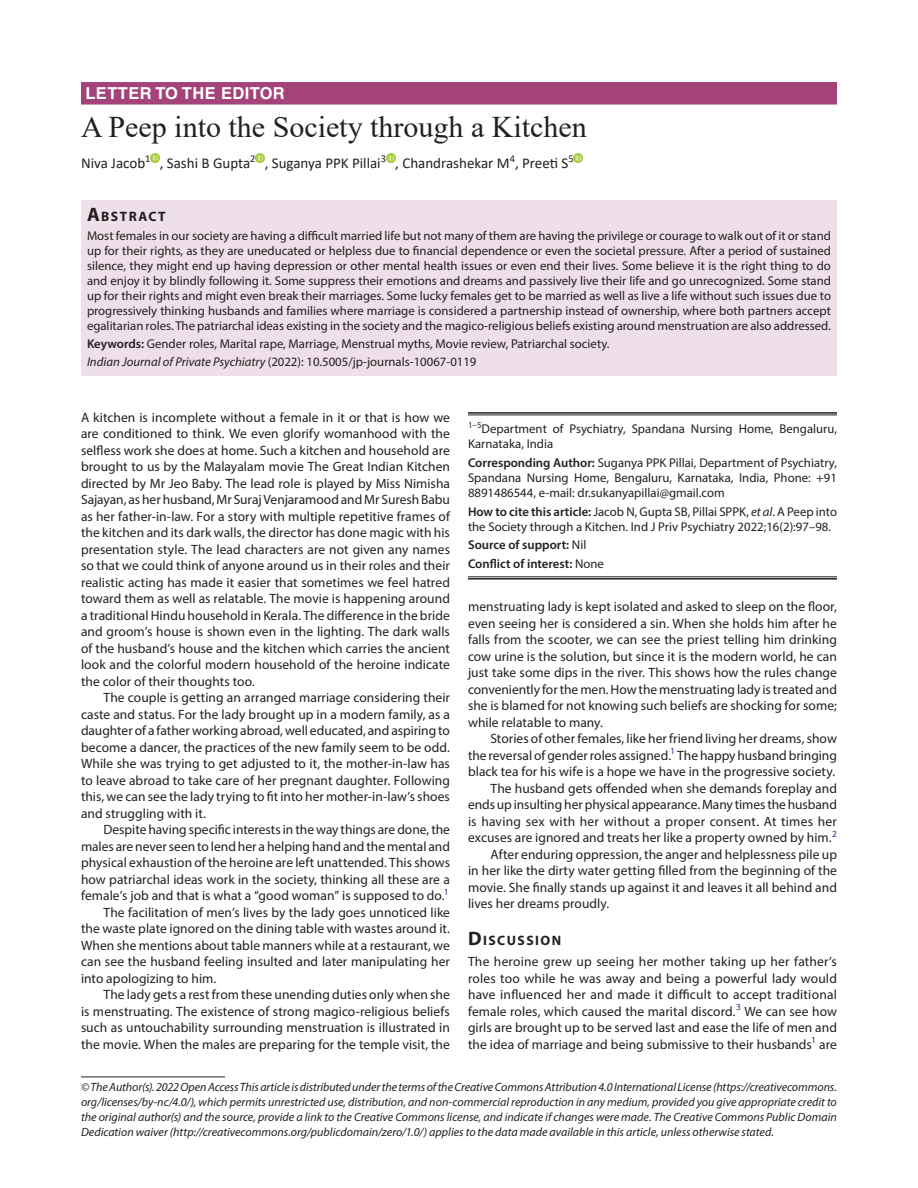
<style>
.page{position:relative;width:918px;height:1188px;background:#fff}
.page>*{position:absolute;margin:0;border:0;box-sizing:border-box;transform-origin:0 0}
.t1{font:30px "Times New Roman";color:#231f20}
.ArticleType{font:700 16.5px "Helvetica LT Std";letter-spacing:.025em;color:#fff}
.AuthorName{font:15px "Calibri";color:#231f20}
.Head-1{font:700 13.65px "Myriad Pro";letter-spacing:.105em;color:#231f20}
.AbstractTitle{font:700 13.65px "Myriad Pro";letter-spacing:.105em;color:#231f20}
.Para-Indent{font:13.5px/16.5px "Myriad Pro";letter-spacing:.005em;color:#231f20;text-align:justify}
.Para-NoIndent{font:13.5px/16.5px "Myriad Pro";letter-spacing:.005em;color:#231f20;text-align:justify}
.Abstract-Para-normal{font:12.75px/15px "Myriad Pro";color:#231f20;text-align:justify}
.Corresponding_Author{font:12.75px/15.3px "Myriad Pro";color:#231f20;text-align:justify}
.How_to_Cite{font:12.75px/15.3px "Myriad Pro";color:#231f20}
.Keywords{font:12.75px "Myriad Pro";color:#231f20}
.Affiliation-first{font:12.75px/15.3px "Myriad Pro";color:#231f20}
.JT_DOI{font:12.75px "Myriad Pro";color:#231f20}
.COI{font:600 12.75px "Myriad Pro";color:#231f20}
.Source{font:600 12.75px "Myriad Pro";color:#231f20}
.FootNote{font:italic 12px/15px "Myriad Pro";color:#231f20;text-align:justify}
.s1{font-size:19.5px}
.s2{font-weight:600}
.s3{font-style:italic}
.s4{font-weight:400}
</style>
<div class="page">
<div style="left:81px;top:82px;width:756px;height:23px;background:#a3437a"></div>
<div style="left:81px;top:200px;width:756px;height:26px;background:#eedfe8"></div>
<div style="left:81px;top:225px;width:756px;height:114px;background:#eedfe8"></div>
<div style="left:81px;top:333px;width:756px;height:24px;background:#eedfe8"></div>
<div style="left:81px;top:351px;width:756px;height:24px;background:#eedfe8"></div>
<svg style="left:151px;top:153px;width:9px;height:9px"></svg>
<svg style="left:256px;top:153px;width:9px;height:9px"></svg>
<svg style="left:386px;top:153px;width:9px;height:9px"></svg>
<svg style="left:574px;top:153px;width:9px;height:9px"></svg>
<hr style="left:81px;top:1077px;width:144px;height:1px;background:#231f20">
<hr style="left:468px;top:412px;width:369px;height:2px;background:#231f20">
<hr style="left:468px;top:415px;width:369px;height:1px;background:#231f20">
<hr style="left:468px;top:577px;width:369px;height:1px;background:#231f20">
<hr style="left:468px;top:578px;width:369px;height:2px;background:#231f20">
<p class="ArticleType" style="left:86px;top:83px;width:201px">LETTER TO THE EDITOR</p>
<p class="t1" style="left:81px;top:106px;width:507px">A Peep into the Society through a Kitchen</p>
<p class="AuthorName" style="left:81px;top:153px;width:494px">Niva Jacob<sup>1</sup> , Sashi B Gupta<sup>2</sup> , Suganya PPK Pillai<sup>3</sup> , Chandrashekar M<sup>4</sup>, Preeti S<sup>5</sup></p>
<p class="AbstractTitle" style="left:87px;top:207px;width:80px"><span class="s1">A</span>BSTRACT</p>
<p class="Abstract-Para-normal" style="left:87px;top:228px;width:746px">Most females in our society are having a difficult married life but not many of them are having the privilege or courage to walk out of it or stand up for their rights, as they are uneducated or helpless due to financial dependence or even the societal pressure. After a period of sustained silence, they might end up having depression or other mental health issues or even end their lives. Some believe it is the right thing to do and enjoy it by blindly following it. Some suppress their emotions and dreams and passively live their life and go unrecognized. Some stand up for their rights and might even break their marriages. Some lucky females get to be married as well as live a life without such issues due to progressively thinking husbands and families where marriage is considered a partnership instead of ownership, where both partners accept egalitarian roles. The patriarchal ideas existing in the society and the magico-religious beliefs existing around menstruation are also addressed.</p>
<p class="Keywords" style="left:87px;top:336px;width:524px"><span class="s2">Keywords:</span> Gender roles, Marital rape, Marriage, Menstrual myths, Movie review, Patriarchal society.</p>
<p class="JT_DOI" style="left:87px;top:354px;width:391px"><span class="s3">Indian Journal of Private Psychiatry</span> (2022): 10.5005/jp-journals-10067-0119</p>
<p class="Para-NoIndent" style="left:81px;top:409px;width:371px">A kitchen is incomplete without a female in it or that is how we are conditioned to think. We even glorify womanhood with the selfless work she does at home. Such a kitchen and household are brought to us by the Malayalam movie The Great Indian Kitchen directed by Mr Jeo Baby. The lead role is played by Miss Nimisha Sajayan, as her husband, Mr Suraj Venjaramood and Mr Suresh Babu as her father-in-law. For a story with multiple repetitive frames of the kitchen and its dark walls, the director has done magic with his presentation style. The lead characters are not given any names so that we could think of anyone around us in their roles and their realistic acting has made it easier that sometimes we feel hatred toward them as well as relatable. The movie is happening around a traditional Hindu household in Kerala. The difference in the bride and groom’s house is shown even in the lighting. The dark walls of the husband’s house and the kitchen which carries the ancient look and the colorful modern household of the heroine indicate the color of their thoughts too.</p>
<p class="Para-Indent" style="left:81px;top:689px;width:371px;text-indent:22px">The couple is getting an arranged marriage considering their caste and status. For the lady brought up in a modern family, as a daughter of a father working abroad, well educated, and aspiring to become a dancer, the practices of the new family seem to be odd.<br>While she was trying to get adjusted to it, the mother-in-law has to leave abroad to take care of her pregnant daughter. Following this, we can see the lady trying to fit into her mother-in-law’s shoes and struggling with it.</p>
<p class="Para-Indent" style="left:81px;top:821px;width:371px;text-indent:22px">Despite having specific interests in the way things are done, the males are never seen to lend her a helping hand and the mental and physical exhaustion of the heroine are left unattended. This shows how patriarchal ideas work in the society, thinking all these are a female’s job and that is what a “good woman” is supposed to do.<sup>1</sup></p>
<p class="Para-Indent" style="left:81px;top:904px;width:371px;text-indent:22px">The facilitation of men’s lives by the lady goes unnoticed like the waste plate ignored on the dining table with wastes around it.<br>When she mentions about table manners while at a restaurant, we can see the husband feeling insulted and later manipulating her into apologizing to him.</p>
<p class="Para-Indent" style="left:81px;top:986px;width:371px;text-indent:22px">The lady gets a rest from these unending duties only when she is menstruating. The existence of strong magico-religious beliefs such as untouchability surrounding menstruation is illustrated in the movie. When the males are preparing for the temple visit, the</p>
<p class="Affiliation-first" style="left:468px;top:421px;width:371px"><sup>1–5</sup>Department of Psychiatry, Spandana Nursing Home, Bengaluru,<br>Karnataka, India</p>
<p class="Corresponding_Author" style="left:468px;top:455px;width:371px"><span class="s2">Corresponding Author:</span> Suganya PPK Pillai, Department of Psychiatry, Spandana Nursing Home, Bengaluru, Karnataka, India, Phone: +91<br>8891486544, e-mail: dr.sukanyapillai@gmail.com</p>
<p class="How_to_Cite" style="left:468px;top:504px;width:371px"><span class="s2">How to cite this article:</span> Jacob N, Gupta SB, Pillai SPPK, <span class="s3">et al</span>. A Peep into the Society through a Kitchen. Ind J Priv Psychiatry 2022;16(2):97–98.</p>
<p class="Source" style="left:468px;top:537px;width:120px">Source of support: <span class="s4">Nil</span></p>
<p class="COI" style="left:468px;top:555px;width:137px">Conflict of interest: <span class="s4">None</span></p>
<p class="Para-Indent" style="left:468px;top:598px;width:371px">menstruating lady is kept isolated and asked to sleep on the floor, even seeing her is considered a sin. When she holds him after he falls from the scooter, we can see the priest telling him drinking cow urine is the solution, but since it is the modern world, he can just take some dips in the river. This shows how the rules change conveniently for the men. How the menstruating lady is treated and she is blamed for not knowing such beliefs are shocking for some; while relatable to many.</p>
<p class="Para-Indent" style="left:468px;top:730px;width:370px;text-indent:22px">Stories of other females, like her friend living her dreams, show the reversal of gender roles assigned.<sup>1</sup> The happy husband bringing black tea for his wife is a hope we have in the progressive society.</p>
<p class="Para-Indent" style="left:468px;top:780px;width:371px;text-indent:22px">The husband gets offended when she demands foreplay and ends up insulting her physical appearance. Many times the husband is having sex with her without a proper consent. At times her excuses are ignored and treats her like a property owned by him.<sup>2</sup></p>
<p class="Para-Indent" style="left:468px;top:846px;width:371px;text-indent:22px">After enduring oppression, the anger and helplessness pile up in her like the dirty water getting filled from the beginning of the movie. She finally stands up against it and leaves it all behind and lives her dreams proudly.</p>
<p class="Head-1" style="left:468px;top:932px;width:95px"><span class="s1">D</span>ISCUSSION</p>
<p class="Para-NoIndent" style="left:468px;top:953px;width:371px">The heroine grew up seeing her mother taking up her father’s roles too while he was away and being a powerful lady would have influenced her and made it difficult to accept traditional female roles, which caused the marital discord.<sup>3</sup> We can see how girls are brought up to be served last and ease the life of men and the idea of marriage and being submissive to their husbands<sup>1</sup> are</p>
<p class="FootNote" style="left:81px;top:1079px;width:758px">© The Author(s). 2022 Open Access This article is distributed under the terms of the Creative Commons Attribution 4.0 International License (https://creativecommons. org/licenses/by-nc/4.0/), which permits unrestricted use, distribution, and non-commercial reproduction in any medium, provided you give appropriate credit to the original author(s) and the source, provide a link to the Creative Commons license, and indicate if changes were made. The Creative Commons Public Domain Dedication waiver (http://creativecommons.org/publicdomain/zero/1.0/) applies to the data made available in this article, unless otherwise stated.</p>
</div>
